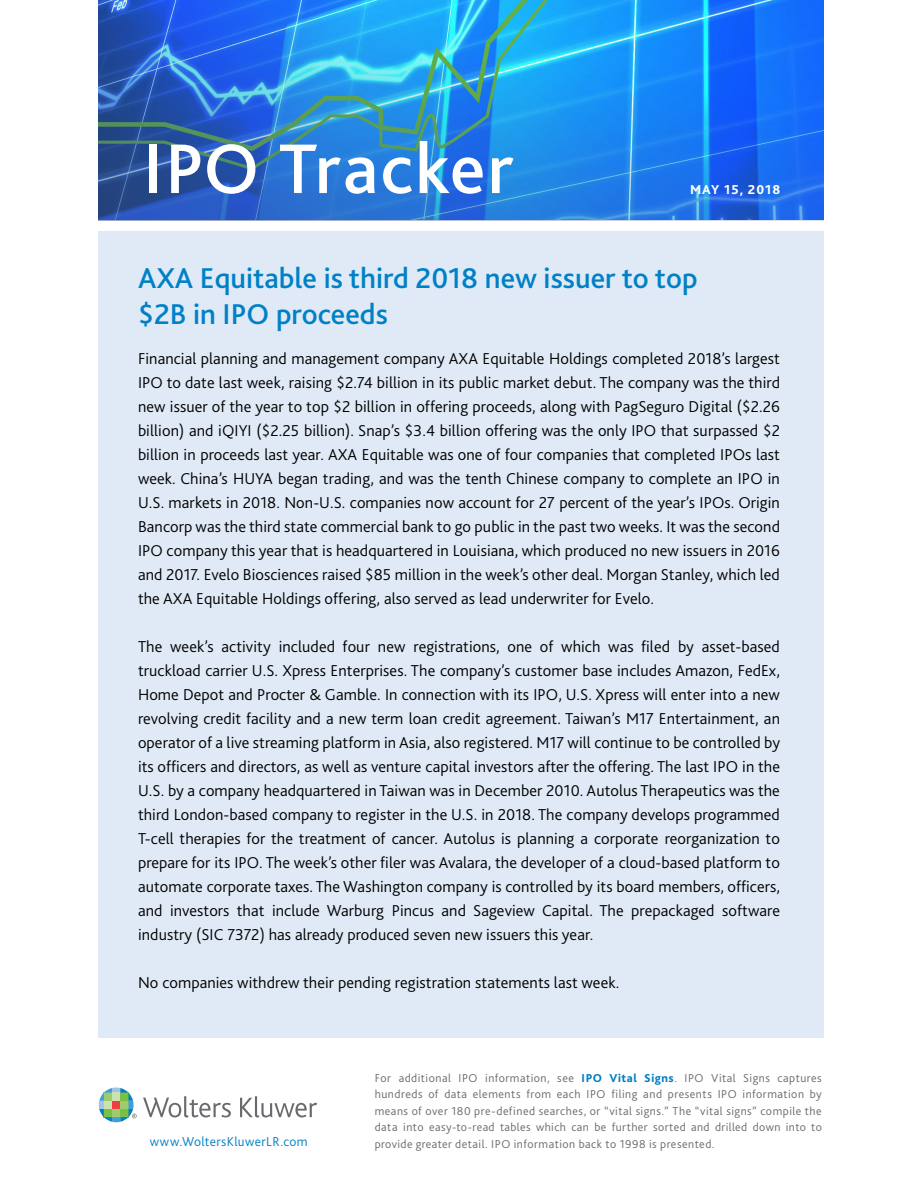
<style>
.page{position:relative;width:918px;height:1188px;background:#fff}
.page>*{position:absolute;margin:0;border:0;box-sizing:border-box;transform-origin:0 0}
.t1{font:500 73.5px "Bliss 2";letter-spacing:.03em;color:#fff}
.H1_A{font:500 30px/36px "Bliss 2";color:#0081c6}
.Body_A{font:300 16.5px/24px "Bliss 2";letter-spacing:.005em;color:#000;text-align:justify}
.t2{font:300 13.5px "Bliss 2";letter-spacing:.03em;color:#0081c6}
.t3{font:800 13.5px "Bliss 2";letter-spacing:.075em;color:#fff}
.t4{font:300 12px/16.5px "Bliss 2";letter-spacing:.035em;color:#696a6d;text-align:justify}
.s1{font-weight:800;color:#007dc3}
</style>
<div class="page">
<div style="left:98px;top:231px;width:725px;height:806px;background:#e0eaf7"></div>
<img style="left:98px;top:0;width:725px;height:220px">
<svg style="left:143px;top:1096px;width:88px;height:21px"></svg>
<svg style="left:240px;top:1096px;width:77px;height:21px"></svg>
<svg style="left:99px;top:1088px;width:38px;height:34px"></svg>
<h1 class="t1" style="left:143px;top:123px;width:372px">IPO Tracker</h1>
<p class="t3" style="left:690px;top:181px;width:92px">MAY 15, 2018</p>
<p class="H1_A" style="left:138px;top:259px;width:561px">AXA Equitable is third 2018 new issuer to top $2B in IPO proceeds</p>
<p class="Body_A" style="left:138px;top:347px;width:644px">Financial planning and management company AXA Equitable Holdings completed 2018’s largest IPO to date last week, raising $2.74 billion in its public market debut. The company was the third new issuer of the year to top $2 billion in offering proceeds, along with PagSeguro Digital ($2.26 billion) and iQIYI ($2.25 billion). Snap’s $3.4 billion offering was the only IPO that surpassed $2 billion in proceeds last year. AXA Equitable was one of four companies that completed IPOs last week. China’s HUYA began trading, and was the tenth Chinese company to complete an IPO in U.S. markets in 2018. Non-U.S. companies now account for 27 percent of the year’s IPOs. Origin Bancorp was the third state commercial bank to go public in the past two weeks. It was the second IPO company this year that is headquartered in Louisiana, which produced no new issuers in 2016 and 2017. Evelo Biosciences raised $85 million in the week’s other deal. Morgan Stanley, which led the AXA Equitable Holdings offering, also served as lead underwriter for Evelo.</p>
<p class="Body_A" style="left:138px;top:635px;width:644px">The week’s activity included four new registrations, one of which was filed by asset-based truckload carrier U.S. Xpress Enterprises. The company’s customer base includes Amazon, FedEx, Home Depot and Procter &amp; Gamble. In connection with its IPO, U.S. Xpress will enter into a new revolving credit facility and a new term loan credit agreement. Taiwan’s M17 Entertainment, an operator of a live streaming platform in Asia, also registered. M17 will continue to be controlled by its officers and directors, as well as venture capital investors after the offering. The last IPO in the U.S. by a company headquartered in Taiwan was in December 2010. Autolus Therapeutics was the third London-based company to register in the U.S. in 2018. The company develops programmed T-cell therapies for the treatment of cancer. Autolus is planning a corporate reorganization to prepare for its IPO. The week’s other filer was Avalara, the developer of a cloud-based platform to automate corporate taxes. The Washington company is controlled by its board members, officers, and investors that include Warburg Pincus and Sageview Capital. The prepackaged software industry (SIC 7372) has already produced seven new issuers this year.</p>
<p class="Body_A" style="left:138px;top:971px;width:483px">No companies withdrew their pending registration statements last week.</p>
<p class="t4" style="left:375px;top:1069px;width:449px">For additional IPO information, see <span class="s1">IPO Vital Signs</span>. IPO Vital Signs captures hundreds of data elements from each IPO filing and presents IPO information by means of over 180 pre-defined searches, or “vital signs.” The “vital signs” compile the data into easy-to-read tables which can be further sorted and drilled down into to</p>
<p class="t2" style="left:150px;top:1133px;width:159px">www.WoltersKluwerLR.com</p>
<p class="t4" style="left:375px;top:1135px;width:341px">provide greater detail. IPO information back to 1998 is presented.</p>
</div>
